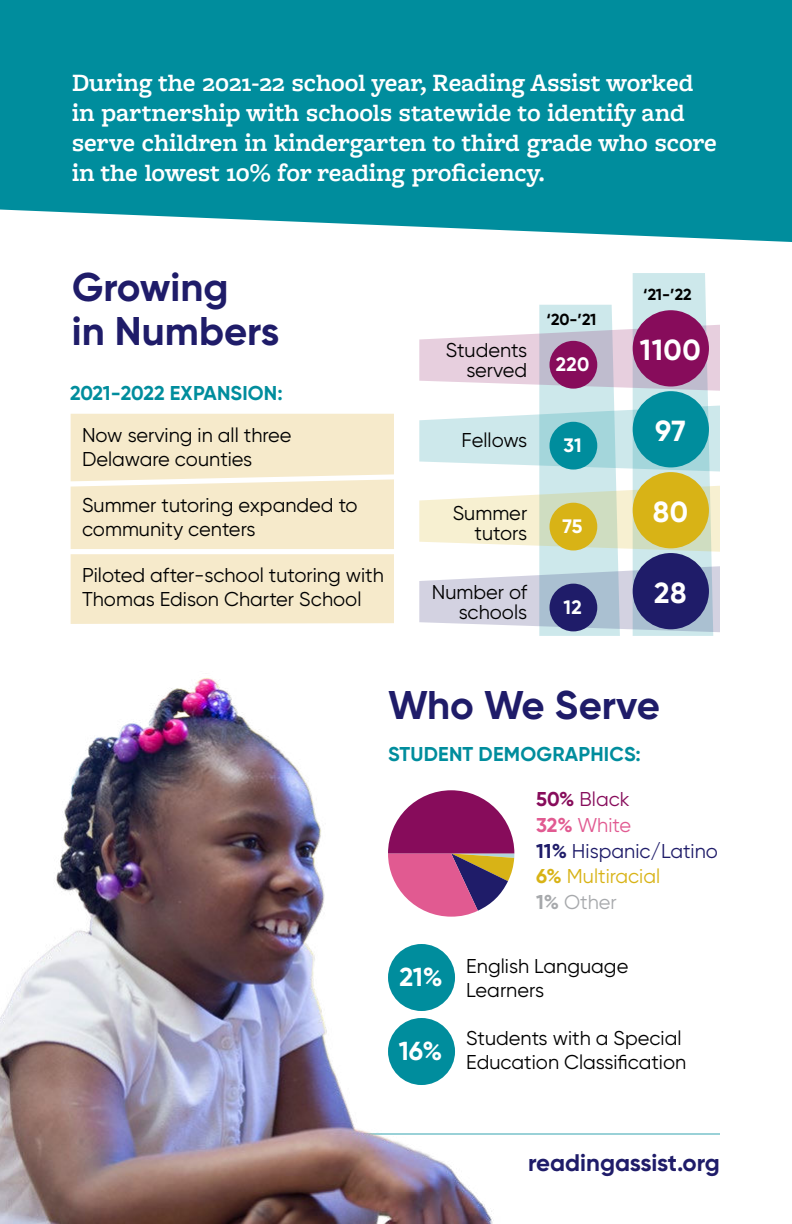
<style>
.page{position:relative;width:792px;height:1224px;background:#fff}
.page>*{position:absolute;margin:0;border:0;box-sizing:border-box;transform-origin:0 0}
.t1{font:700 40px/44px "Gilroy";color:#1f1c69}
.t2{font:700 29px "Gilroy";letter-spacing:.02em;color:#fff}
.t3{font:600 26px/30px "Freight Macro Pro";color:#fff}
.t4{font:700 26px "Gilroy";color:#fff}
.t5{font:700 24px "Gilroy";letter-spacing:-.005em;color:#1f1c69}
.t6{font:20px/24px "Gilroy";color:#000}
.t7{font:700 20px "Gilroy";letter-spacing:.01em;color:#008d9d}
.t8{font:20px "Gilroy";color:#1f1c69}
.t9{font:20px "Gilroy";color:#d8b316}
.t10{font:20px "Gilroy";letter-spacing:-.01em;color:#e15a91}
.t11{font:20px "Gilroy";color:#870c5b}
.t12{font:20px "Gilroy";color:#a7a9ac}
.t13{font:700 19.4px "Gilroy";letter-spacing:.01em;color:#fff}
.t14{font:700 16px "Gilroy";letter-spacing:-.01em;color:#000}
.s1{font-weight:700}
</style>
<div class="page">
<hr style="left:198px;top:1133px;width:522px;height:1px;background:#008d9d">
<div style="left:0;top:0;width:792px;height:242px;background:#008d9d"></div>
<div style="left:71px;top:414px;width:323px;height:210px;background:#f6eacb"></div>
<svg style="left:419px;top:273px;width:301px;height:363px"></svg>
<div style="left:550px;top:341px;width:47px;height:48px;background:#870c5b;border-radius:50%"></div>
<div style="left:633px;top:310px;width:76px;height:77px;background:#870c5b;border-radius:50%"></div>
<div style="left:550px;top:422px;width:47px;height:48px;background:#008d9d;border-radius:50%"></div>
<div style="left:633px;top:391px;width:76px;height:76px;background:#008d9d;border-radius:50%"></div>
<div style="left:550px;top:503px;width:47px;height:47px;background:#d8b316;border-radius:50%"></div>
<div style="left:633px;top:472px;width:76px;height:76px;background:#d8b316;border-radius:50%"></div>
<div style="left:550px;top:584px;width:47px;height:47px;background:#1f1c69;border-radius:50%"></div>
<div style="left:633px;top:553px;width:76px;height:76px;background:#1f1c69;border-radius:50%"></div>
<img style="left:0;top:678px;width:516px;height:546px">
<h3 class="t3" style="left:72px;top:70px;width:646px">During the 2021-22 school year, Reading Assist worked in partnership with schools statewide to identify and serve children in kindergarten to third grade who score in the lowest 10% for reading proficiency.</h3>
<h1 class="t1" style="left:72px;top:268px;width:209px">Growing<br>in Numbers</h1>
<p class="t7" style="left:70px;top:384px;width:214px">2021-2022 EXPANSION:</p>
<p class="t6" style="left:82px;top:424px;width:211px">Now serving in all three<br>Delaware counties</p>
<p class="t6" style="left:82px;top:494px;width:277px">Summer tutoring expanded to community centers</p>
<p class="t6" style="left:82px;top:564px;width:303px">Piloted after-school tutoring with<br>Thomas Edison Charter School</p>
<p class="t14" style="left:643px;top:287px;width:50px">‘21-’22</p>
<p class="t14" style="left:547px;top:313px;width:51px">‘20-’21</p>
<p class="t6" style="left:446px;top:341px;width:83px;line-height:20px;text-align:right">Students served</p>
<p class="t13" style="left:556px;top:356px;width:35px">220</p>
<h2 class="t2" style="left:640px;top:337px;width:62px">1100</h2>
<p class="t6" style="left:461px;top:429px;width:67px">Fellows</p>
<p class="t13" style="left:564px;top:437px;width:20px">31</p>
<h2 class="t2" style="left:655px;top:417px;width:32px">97</h2>
<p class="t6" style="left:453px;top:504px;width:76px;line-height:20px;text-align:right">Summer tutors</p>
<p class="t13" style="left:563px;top:518px;width:21px">75</p>
<h2 class="t2" style="left:653px;top:498px;width:37px">80</h2>
<p class="t6" style="left:432px;top:584px;width:97px;line-height:20px;text-align:right">Number of schools</p>
<p class="t13" style="left:563px;top:599px;width:20px">12</p>
<h2 class="t2" style="left:654px;top:579px;width:34px">28</h2>
<h1 class="t1" style="left:388px;top:686px;width:273px">Who We Serve</h1>
<p class="t7" style="left:388px;top:745px;width:254px">STUDENT DEMOGRAPHICS:</p>
<p class="t11" style="left:536px;top:790px;width:95px"><span class="s1">50%</span> Black</p>
<p class="t10" style="left:536px;top:816px;width:96px"><span class="s1">32%</span> White</p>
<p class="t9" style="left:536px;top:867px;width:126px"><span class="s1">6%</span> Multiracial</p>
<p class="t8" style="left:536px;top:842px;width:183px"><span class="s1">11%</span> Hispanic/Latino</p>
<h3 class="t4" style="left:399px;top:966px;width:45px">21%</h3>
<h3 class="t4" style="left:399px;top:1040px;width:45px">16%</h3>
<p class="t12" style="left:536px;top:893px;width:82px"><span class="s1">1%</span> Other</p>
<p class="t6" style="left:466px;top:955px;width:164px">English Language<br>Learners</p>
<p class="t6" style="left:466px;top:1028px;width:222px">Students with a Special<br>Education Classification</p>
<p class="t5" style="left:528px;top:1152px;width:193px">readingassist.org</p>
</div>
